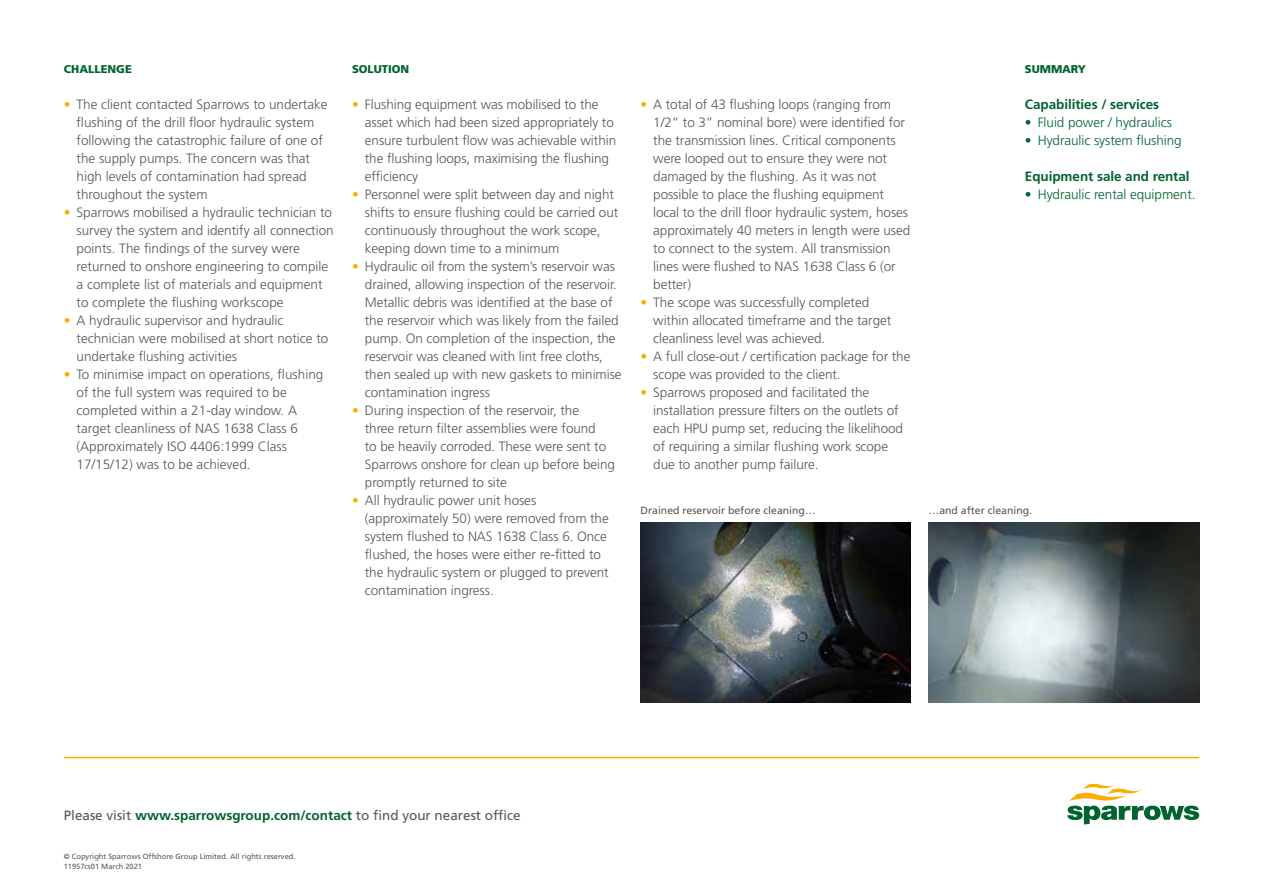
<style>
.page{position:relative;width:1263px;height:893px;background:#fff}
.page>*{position:absolute;margin:0;border:0;box-sizing:border-box;transform-origin:0 0}
.t1{font:300 13.5px/18px "Frutiger LT Std";letter-spacing:-.005em;color:#575756}
.t2{font:300 13.5px "Frutiger LT Std";letter-spacing:-.005em;color:#006430}
.t3{font:13.5px "Frutiger LT Std";color:#575756}
.t4{font:700 13.5px "Frutiger LT Std";letter-spacing:-.005em;color:#006430}
.t5{font:900 11.25px "Frutiger LT Std";letter-spacing:-.005em;color:#006430}
.t6{font:10.5px "Frutiger LT Std";color:#575756}
.t7{font:7.5px/10.5px "Frutiger LT Std";color:#575756}
.s1{color:#f9ae00}
.s2{font-weight:700;color:#006430}
</style>
<div class="page">
<hr style="left:64px;top:757px;width:1135px;height:1px;background:#f9ae00">
<svg style="left:1067px;top:783px;width:132px;height:41px"></svg>
<img style="left:640px;top:523px;width:271px;height:180px">
<img style="left:929px;top:523px;width:270px;height:180px">
<p class="t5" style="left:64px;top:62px;width:70px">CHALLENGE</p>
<p class="t1" style="left:77px;top:95px;width:253px;text-indent:-13px"><span class="s1">•</span> The client contacted Sparrows to undertake flushing of the drill floor hydraulic system following the catastrophic failure of one of the supply pumps. The concern was that high levels of contamination had spread throughout the system</p>
<p class="t1" style="left:77px;top:203px;width:259px;text-indent:-13px"><span class="s1">•</span> Sparrows mobilised a hydraulic technician to survey the system and identify all connection points. The findings of the survey were returned to onshore engineering to compile a complete list of materials and equipment to complete the flushing workscope</p>
<p class="t1" style="left:77px;top:311px;width:253px;text-indent:-13px"><span class="s1">•</span> A hydraulic supervisor and hydraulic technician were mobilised at short notice to undertake flushing activities</p>
<p class="t1" style="left:77px;top:365px;width:248px;text-indent:-13px"><span class="s1">•</span> To minimise impact on operations, flushing of the full system was required to be completed within a 21-day window. A target cleanliness of NAS 1638 Class 6 (Approximately ISO 4406:1999 Class 17/15/12) was to be achieved.</p>
<p class="t5" style="left:352px;top:62px;width:59px">SOLUTION</p>
<p class="t1" style="left:365px;top:95px;width:253px;text-indent:-13px"><span class="s1">•</span> Flushing equipment was mobilised to the asset which had been sized appropriately to ensure turbulent flow was achievable within the flushing loops, maximising the flushing efficiency</p>
<p class="t1" style="left:365px;top:185px;width:255px;text-indent:-13px"><span class="s1">•</span> Personnel were split between day and night shifts to ensure flushing could be carried out continuously throughout the work scope, keeping down time to a minimum</p>
<p class="t1" style="left:365px;top:257px;width:258px;text-indent:-13px"><span class="s1">•</span> Hydraulic oil from the system’s reservoir was drained, allowing inspection of the reservoir.<br>Metallic debris was identified at the base of the reservoir which was likely from the failed pump. On completion of the inspection, the reservoir was cleaned with lint free cloths, then sealed up with new gaskets to minimise contamination ingress</p>
<p class="t1" style="left:365px;top:401px;width:252px;text-indent:-13px"><span class="s1">•</span> During inspection of the reservoir, the<br>three return filter assemblies were found<br>to be heavily corroded. These were sent to Sparrows onshore for clean up before being promptly returned to site</p>
<p class="t1" style="left:365px;top:491px;width:245px;text-indent:-13px"><span class="s1">•</span> All hydraulic power unit hoses (approximately 50) were removed from the system flushed to NAS 1638 Class 6. Once flushed, the hoses were either re-fitted to the hydraulic system or plugged to prevent contamination ingress.</p>
<p class="t1" style="left:653px;top:95px;width:258px;text-indent:-13px"><span class="s1">•</span> A total of 43 flushing loops (ranging from 1/2” to 3” nominal bore) were identified for the transmission lines. Critical components were looped out to ensure they were not damaged by the flushing. As it was not possible to place the flushing equipment local to the drill floor hydraulic system, hoses approximately 40 meters in length were used to connect to the system. All transmission lines were flushed to NAS 1638 Class 6 (or better)</p>
<p class="t1" style="left:653px;top:293px;width:240px;text-indent:-13px"><span class="s1">•</span> The scope was successfully completed within allocated timeframe and the target cleanliness level was achieved.</p>
<p class="t1" style="left:653px;top:347px;width:259px;text-indent:-13px"><span class="s1">•</span> A full close-out / certification package for the scope was provided to the client.</p>
<p class="t1" style="left:653px;top:383px;width:251px;text-indent:-13px"><span class="s1">•</span> Sparrows proposed and facilitated the installation pressure filters on the outlets of each HPU pump set, reducing the likelihood of requiring a similar flushing work scope due to another pump failure.</p>
<p class="t5" style="left:1025px;top:62px;width:63px">SUMMARY</p>
<p class="t4" style="left:1025px;top:96px;width:136px">Capabilities / services</p>
<p class="t2" style="left:1025px;top:114px;width:148px">• Fluid power / hydraulics</p>
<p class="t2" style="left:1025px;top:132px;width:158px">• Hydraulic system flushing</p>
<p class="t4" style="left:1025px;top:168px;width:166px">Equipment sale and rental</p>
<p class="t2" style="left:1025px;top:186px;width:172px">• Hydraulic rental equipment.</p>
<p class="t6" style="left:640px;top:504px;width:177px">Drained reservoir before cleaning…</p>
<p class="t6" style="left:929px;top:504px;width:105px">…and after cleaning.</p>
<p class="t3" style="left:64px;top:807px;width:458px">Please visit <span class="s2">www.sparrowsgroup.com/contact</span> to find your nearest office</p>
<p class="t7" style="left:64px;top:851px;width:233px">© Copyright Sparrows Offshore Group Limited. All rights reserved.<br>11957cs01 March 2021</p>
</div>
